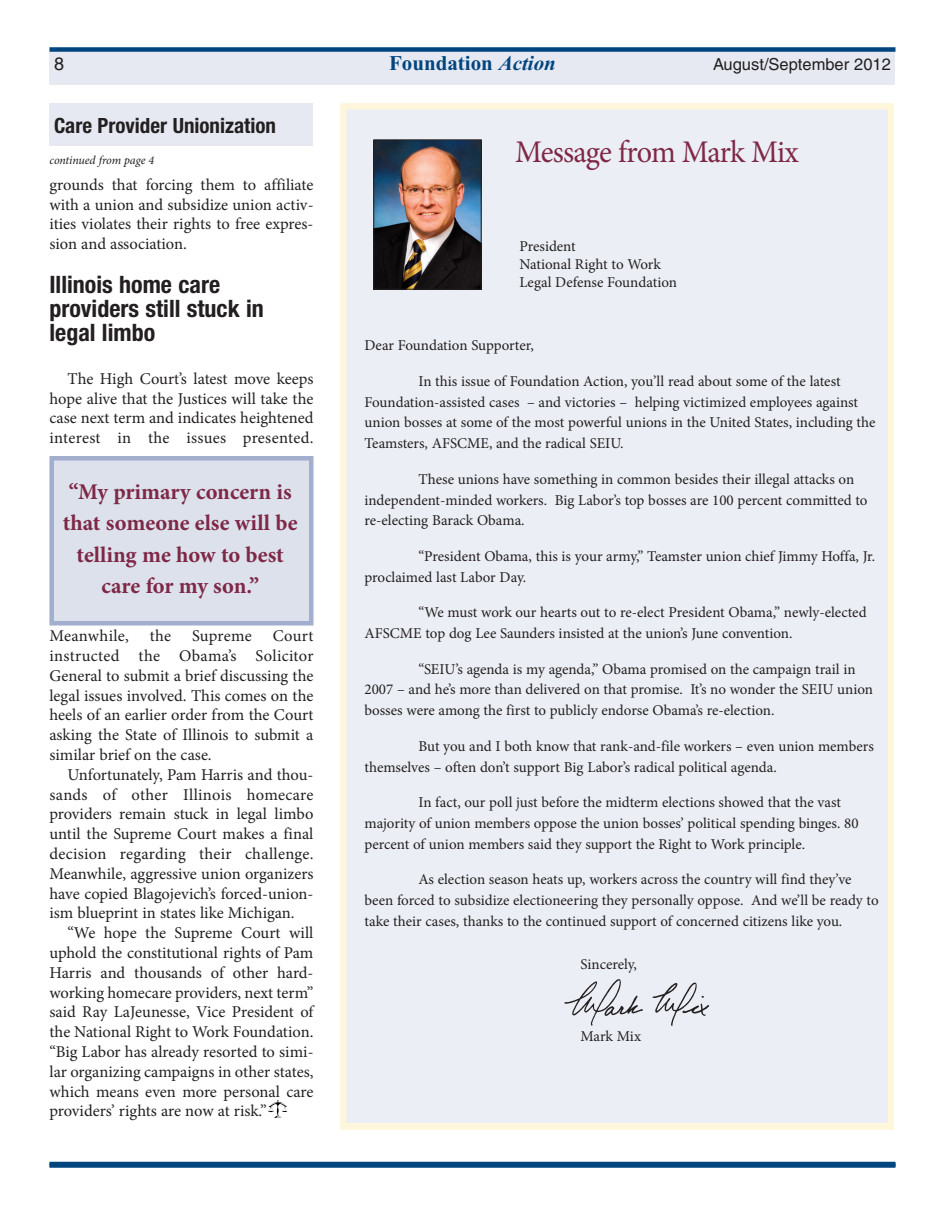
<style>
.page{position:relative;width:945px;height:1215px;background:#fff}
.page>*{position:absolute;margin:0;border:0;box-sizing:border-box;transform-origin:0 0}
.t1{font:31.5px "Minion Pro";letter-spacing:-.03em;color:#7e2846;scale:.96 1}
.t2{font:700 condensed 24px/24px "Helvetica Neue";color:#231f20}
.t3{font:700 22.5px/31.5px "Minion Pro";color:#7e2846;text-align:center}
.t4{font:700 condensed 21px "Helvetica Neue";color:#231f20}
.t5{font:700 21px "Times New Roman";color:#01457f}
.t6{font:18px "Helvetica";color:#231f20}
.t7{font:16.5px/19.8px "Minion Pro";color:#231f20;text-align:justify}
.t8{font:16.5px "Helvetica";color:#231f20}
.t9{font:16.5px "Minion Pro";letter-spacing:.02em;color:#231f20}
.t10{font:15px/20.7px "Minion Pro";color:#231f20}
.t11{font:italic 12px "Minion Pro";letter-spacing:-.01em;color:#231f20}
.s1{font-style:italic}
</style>
<div class="page">
<div style="left:346px;top:110px;width:542px;height:1014px;background:#ebeef4"></div>
<div style="left:340px;top:104px;width:554px;height:1026px;border:6px solid #fef6da"></div>
<div style="left:50px;top:50px;width:846px;height:36px;background:#e6e9f2"></div>
<div style="left:50px;top:1163px;width:846px;height:5px;background:#01457f"></div>
<div style="left:50px;top:47px;width:846px;height:5px;background:#01457f"></div>
<img style="left:375px;top:142px;width:104px;height:145px">
<div style="left:373px;top:140px;width:108px;height:149px;border:1px solid #231f20"></div>
<div style="left:50px;top:104px;width:264px;height:42px;background:#e6e9f2"></div>
<hr style="left:50px;top:1162px;width:846px;height:4px;background:#01457f">
<img style="left:268px;top:1100px;width:19px;height:12px">
<div style="left:54px;top:461px;width:255px;height:160px;background:#dce1ec"></div>
<div style="left:49px;top:456px;width:265px;height:170px;border:4px solid #a2aecd"></div>
<img style="left:564px;top:979px;width:145px;height:47px">
<p class="t6" style="left:54px;top:54px;width:12px">8</p>
<h3 class="t5" style="left:389px;top:49px;width:168px">Foundation <span class="s1">Action</span></h3>
<p class="t8" style="left:713px;top:55px;width:179px">August/September 2012</p>
<h3 class="t4" style="left:54px;top:112px;width:224px">Care Provider Unionization</h3>
<p class="t11" style="left:50px;top:152px;width:106px">continued from page 4</p>
<p class="t7" style="left:49px;top:175px;width:266px">grounds that forcing them to affiliate with a union and subsidize union activ&shy;ities violates their rights to free expres&shy;sion and association.</p>
<h2 class="t2" style="left:49px;top:272px;width:216px">Illinois home care providers still stuck in legal limbo</h2>
<p class="t7" style="left:49px;top:369px;width:266px;text-indent:18px">The High Court’s latest move keeps hope alive that the Justices will take the case next term and indicates heightened interest in the issues presented.</p>
<h3 class="t3" style="left:63px;top:475px;width:236px">“My primary concern is that someone else will be telling me how to best care for my son.”</h3>
<p class="t9" style="left:49px;top:625px;width:81px">Meanwhile,</p>
<p class="t7" style="left:150px;top:626px;width:23px">the</p>
<p class="t7" style="left:192px;top:626px;width:61px">Supreme</p>
<p class="t7" style="left:49px;top:626px;width:266px;text-indent:223px">Court instructed the Obama’s Solicitor General to submit a brief discussing the legal issues involved. This comes on the heels of an earlier order from the Court asking the State of Illinois to submit a similar brief on the case.</p>
<p class="t7" style="left:49px;top:765px;width:266px;text-indent:18px">Unfortunately, Pam Harris and thou&shy;sands of other Illinois homecare providers remain stuck in legal limbo until the Supreme Court makes a final decision regarding their challenge.<br>Meanwhile, aggressive union organizers have copied Blagojevich’s forced-union&shy;ism blueprint in states like Michigan.</p>
<p class="t7" style="left:49px;top:923px;width:266px;text-indent:18px">“We hope the Supreme Court will uphold the constitutional rights of Pam Harris and thousands of other hard&shy;working homecare providers, next term” said Ray LaJeunesse, Vice President of the National Right to Work Foundation. “Big Labor has already resorted to simi&shy;lar organizing campaigns in other states, which means even more personal care providers’ rights are now at risk.”</p>
<h1 class="t1" style="left:515px;top:131px;width:297px">Message from Mark Mix</h1>
<p class="t10" style="left:519px;top:237px;width:159px;line-height:18px">President<br>National Right to Work<br>Legal Defense Foundation</p>
<p class="t10" style="left:364px;top:335px;width:171px">Dear Foundation Supporter,</p>
<p class="t10" style="left:365px;top:371px;width:513px;text-indent:54px">In this issue of Foundation Action, you’ll read about some of the latest Foundation-assisted cases – and victories – helping victimized employees against union bosses at some of the most powerful unions in the United States, including the Teamsters, AFSCME, and the radical SEIU.</p>
<p class="t10" style="left:365px;top:469px;width:505px;text-indent:54px">These unions have something in common besides their illegal attacks on independent-minded workers. Big Labor’s top bosses are 100 percent committed to re-electing Barack Obama.</p>
<p class="t10" style="left:365px;top:546px;width:512px;text-indent:54px">“President Obama, this is your army,” Teamster union chief Jimmy Hoffa, Jr. proclaimed last Labor Day.</p>
<p class="t10" style="left:365px;top:602px;width:504px;text-indent:54px">“We must work our hearts out to re-elect President Obama,” newly-elected<br>AFSCME top dog Lee Saunders insisted at the union’s June convention.</p>
<p class="t10" style="left:365px;top:659px;width:510px;text-indent:54px">“SEIU’s agenda is my agenda,” Obama promised on the campaign trail in<br>2007 – and he’s more than delivered on that promise. It’s no wonder the SEIU union bosses were among the first to publicly endorse Obama’s re-election.</p>
<p class="t10" style="left:365px;top:736px;width:511px;text-indent:54px">But you and I both know that rank-and-file workers – even union members themselves – often don’t support Big Labor’s radical political agenda.</p>
<p class="t10" style="left:365px;top:792px;width:496px;text-indent:54px">In fact, our poll just before the midterm elections showed that the vast majority of union members oppose the union bosses’ political spending binges. 80 percent of union members said they support the Right to Work principle.</p>
<p class="t10" style="left:365px;top:869px;width:516px;text-indent:54px">As election season heats up, workers across the country will find they’ve been forced to subsidize electioneering they personally oppose. And we’ll be ready to take their cases, thanks to the continued support of concerned citizens like you.</p>
<p class="t10" style="left:581px;top:954px;width:58px">Sincerely,</p>
<p class="t10" style="left:581px;top:1026px;width:62px">Mark Mix</p>
</div>
